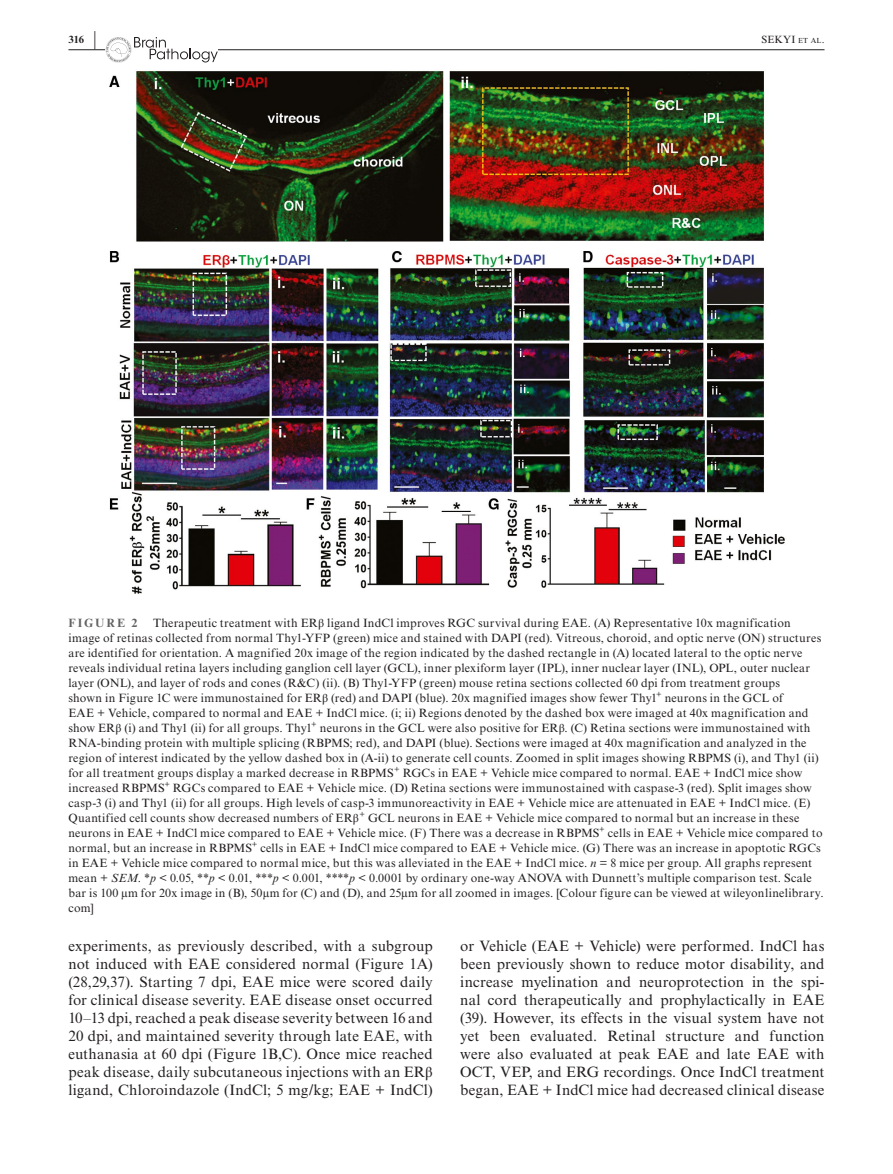
<style>
.page{position:relative;width:893px;height:1174px;background:#fff}
.page>*{position:absolute;margin:0;border:0;box-sizing:border-box;transform-origin:0 0}
.t1{font:15px/18px "Times New Roman MT Std";letter-spacing:.015em;color:#231f20;text-align:justify}
.t2{font:12px/15px "Times New Roman MT Std";letter-spacing:.02em;color:#231f20}
.t3{font:700 12px "Times New Roman MT Std";letter-spacing:.175em;color:#636366}
.t4{font:10.5px "Times New Roman MT Std";color:#231f20}
.t5{font:700 10.5px "Times New Roman MT Std";color:#231f20}
.t6{font:8.4px "Times New Roman MT Std";color:#231f20}
.s1{font-size:20.25px}
.s2{font-size:7.35px}
.s3{font-family:"STIX"}
.s4{font-style:italic}
</style>
<div class="page">
<hr style="left:68px;top:49px;width:756px;height:1px;background:#231f20">
<svg style="left:106px;top:37px;width:112px;height:25px"></svg>
<img style="left:109px;top:70px;width:676px;height:524px">
<p class="t5" style="left:68px;top:33px;width:29px">316 <span class="s1">|</span></p>
<p class="t4" style="left:762px;top:33px;width:64px">SEKYI <span class="s2">et al</span>.</p>
<p class="t2" style="left:68px;top:615px;width:754px;text-indent:85px">Therapeutic treatment with ER<span class="s3">β</span> ligand IndCl improves RGC survival during EAE. (A) Representative 10x magnification image of retinas collected from normal Thy1-YFP (green) mice and stained with DAPI (red). Vitreous, choroid, and optic nerve (ON) structures are identified for orientation. A magnified 20x image of the region indicated by the dashed rectangle in (A) located lateral to the optic nerve reveals individual retina layers including ganglion cell layer (GCL), inner plexiform layer (IPL), inner nuclear layer (INL), OPL, outer nuclear layer (ONL), and layer of rods and cones (R&amp;C) (ii). (B) Thy1-YFP (green) mouse retina sections collected 60 dpi from treatment groups<br>shown in Figure 1C were immunostained for ER<span class="s3">β</span> (red) and DAPI (blue). 20x magnified images show fewer Thy1</p>
<p class="t3" style="left:68px;top:615px;width:71px">FIGURE 2</p>
<p class="t6" style="left:656px;top:689px;width:7px">+</p>
<p class="t2" style="left:68px;top:690px;width:742px;text-indent:596px">neurons in the GCL of<br>EAE + Vehicle, compared to normal and EAE + IndCl mice. (i; ii) Regions denoted by the dashed box were imaged at 40x magnification and show ER<span class="s3">β</span> (i) and Thy1 (ii) for all groups. Thy1</p>
<p class="t6" style="left:311px;top:719px;width:7px">+</p>
<p class="t2" style="left:68px;top:720px;width:752px;text-indent:251px">neurons in the GCL were also positive for ER<span class="s3">β</span>. (C) Retina sections were immunostained with RNA-binding protein with multiple splicing (RBPMS; red), and DAPI (blue). Sections were imaged at 40x magnification and analyzed in the region of interest indicated by the yellow dashed box in (A-ii) to generate cell counts. Zoomed in split images showing RBPMS (i), and Thy1 (ii) for all treatment groups display a marked decrease in RBPMS</p>
<p class="t6" style="left:394px;top:764px;width:7px">+</p>
<p class="t2" style="left:403px;top:765px;width:401px">RGCs in EAE + Vehicle mice compared to normal. EAE + IndCl mice show</p>
<p class="t2" style="left:68px;top:780px;width:98px">increased RBPMS</p>
<p class="t6" style="left:164px;top:779px;width:7px">+</p>
<p class="t2" style="left:68px;top:780px;width:745px;text-align:justify;text-indent:105px">RGCs compared to EAE + Vehicle mice. (D) Retina sections were immunostained with caspase-3 (red). Split images show casp-3 (i) and Thy1 (ii) for all groups. High levels of casp-3 immunoreactivity in EAE + Vehicle mice are attenuated in EAE + IndCl mice. (E)<br>Quantified cell counts show decreased numbers of ER<span class="s3">β</span></p>
<p class="t6" style="left:359px;top:809px;width:7px">+</p>
<p class="t2" style="left:68px;top:810px;width:732px;text-indent:300px">GCL neurons in EAE + Vehicle mice compared to normal but an increase in these neurons in EAE + IndCl mice compared to EAE + Vehicle mice. (F) There was a decrease in RBPMS</p>
<p class="t6" style="left:599px;top:824px;width:7px">+</p>
<p class="t2" style="left:608px;top:825px;width:216px">cells in EAE + Vehicle mice compared to</p>
<p class="t2" style="left:68px;top:840px;width:185px">normal, but an increase in RBPMS</p>
<p class="t6" style="left:252px;top:839px;width:7px">+</p>
<p class="t2" style="left:68px;top:840px;width:757px;text-indent:192px">cells in EAE + IndCl mice compared to EAE + Vehicle mice. (G) There was an increase in apoptotic RGCs in EAE + Vehicle mice compared to normal mice, but this was alleviated in the EAE + IndCl mice. <span class="s4">n</span> = 8 mice per group. All graphs represent mean + <span class="s4">SEM</span>. *<span class="s4">p</span> &lt; 0.05, **<span class="s4">p</span> &lt; 0.01, ***<span class="s4">p</span> &lt; 0.001, ****<span class="s4">p</span> &lt; 0.0001 by ordinary one-way ANOVA with Dunnett’s multiple comparison test. Scale bar is 100 µm for 20x image in (B), 50µm for (C) and (D), and 25µm for all zoomed in images. [Colour figure can be viewed at wileyonlinelibrary. com]</p>
<p class="t1" style="left:68px;top:937px;width:366px">experiments, as previously described, with a subgroup not induced with EAE considered normal (Figure 1A) (28,29,37). Starting 7 dpi, EAE mice were scored daily for clinical disease severity. EAE disease onset occurred 10–13 dpi, reached a peak disease severity between 16 and 20 dpi, and maintained severity through late EAE, with euthanasia at 60 dpi (Figure 1B,C). Once mice reached peak disease, daily subcutaneous injections with an ER<span class="s3">β </span>ligand, Chloroindazole (IndCl; 5 mg/kg; EAE + IndCl)</p>
<p class="t1" style="left:460px;top:937px;width:366px">or Vehicle (EAE + Vehicle) were performed. IndCl has been previously shown to reduce motor disability, and increase myelination and neuroprotection in the spi&shy;nal cord therapeutically and prophylactically in EAE (39). However, its effects in the visual system have not yet been evaluated. Retinal structure and function were also evaluated at peak EAE and late EAE with OCT, VEP, and ERG recordings. Once IndCl treatment began, EAE + IndCl mice had decreased clinical disease</p>
</div>
